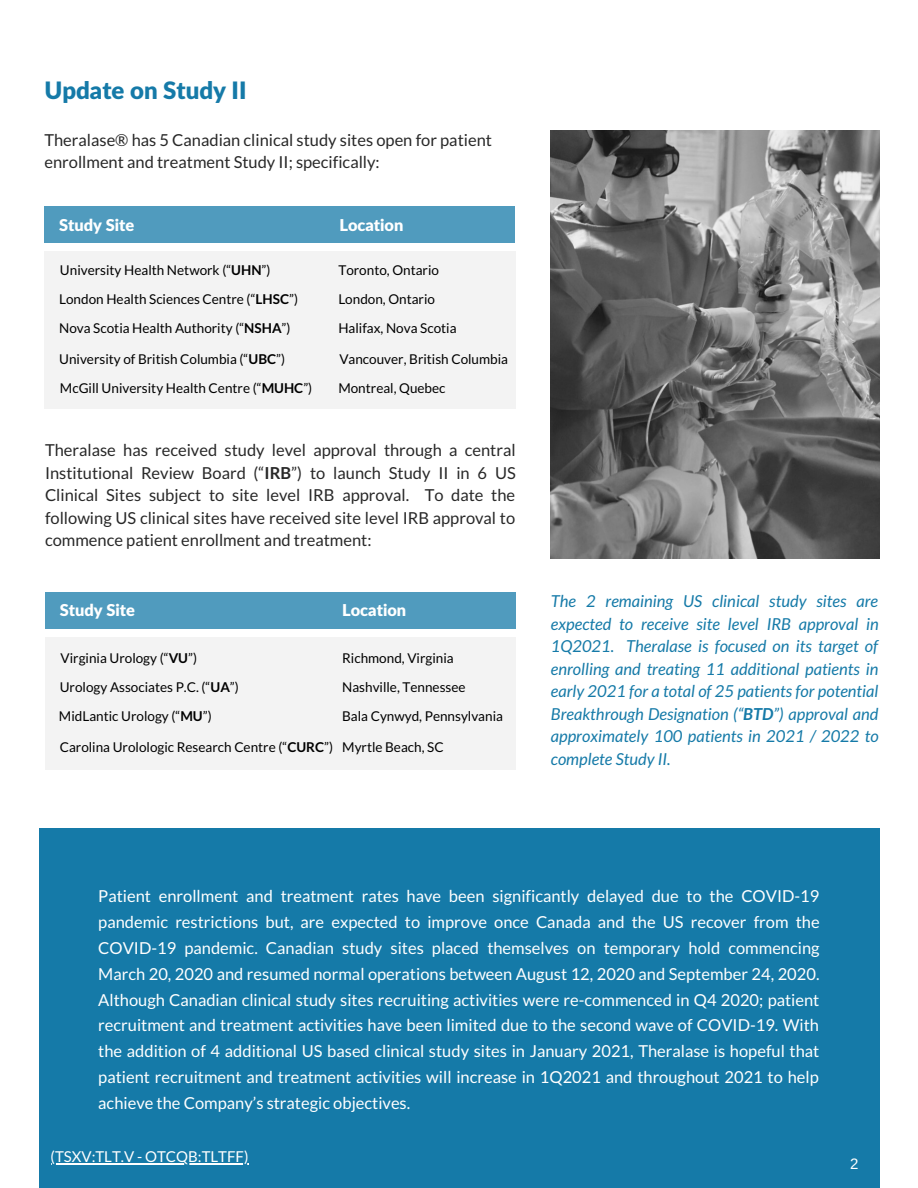
<style>
.page{position:relative;width:918px;height:1188px;background:#fff}
.page>*{position:absolute;margin:0;border:0;box-sizing:border-box;transform-origin:0 0}
.t1{font:900 24px "Lato Latin";color:#157aa8}
.t2{font:16.5px/25.8px "Lato";color:#fff;text-align:justify}
.t3{font:16.5px/22.5px "Lato";color:#282828}
.t4{font:italic 16.5px/22.5px "Lato";color:#157aa8;text-align:justify}
.t5{font:900 16.35px "Lato Latin";color:#fff}
.t6{font:15px "Lato";color:#fff}
.t7{font:15px "Arimo";color:#fff}
.t8{font:13.5px "Lato";color:#000}
.s1{font-weight:700}
</style>
<div class="page">
<div style="left:44px;top:251px;width:472px;height:158px;background:#f3f3f3"></div>
<div style="left:44px;top:206px;width:471px;height:37px;background:#509bbe"></div>
<div style="left:45px;top:637px;width:471px;height:132px;background:#f3f3f3"></div>
<div style="left:45px;top:592px;width:471px;height:36px;background:#509bbe"></div>
<div style="left:39px;top:828px;width:840px;height:360px;background:#157aa8"></div>
<img style="left:551px;top:131px;width:328px;height:427px">
<hr style="left:51px;top:1163px;width:197px;height:1px;background:#fff">
<p class="t1" style="left:44px;top:80px;width:204px">Update on Study II</p>
<p class="t3" style="left:44px;top:128px;width:449px">Theralase® has 5 Canadian clinical study sites open for patient enrollment and treatment Study II; specifically:</p>
<p class="t5" style="left:59px;top:218px;width:77px">Study Site</p>
<p class="t5" style="left:339px;top:218px;width:66px">Location</p>
<p class="t8" style="left:60px;top:261px;width:212px">University Health Network (“<span class="s1">UHN</span>”)</p>
<p class="t8" style="left:59px;top:291px;width:240px">London Health Sciences Centre (“<span class="s1">LHSC</span>”)</p>
<p class="t8" style="left:59px;top:320px;width:233px">Nova Scotia Health Authority (“<span class="s1">NSHA</span>”)</p>
<p class="t8" style="left:59px;top:350px;width:228px">University of British Columbia (“<span class="s1">UBC</span>”)</p>
<p class="t8" style="left:60px;top:380px;width:254px">McGill University Health Centre (“<span class="s1">MUHC</span>”)</p>
<p class="t8" style="left:338px;top:261px;width:102px">Toronto, Ontario</p>
<p class="t8" style="left:338px;top:291px;width:98px">London, Ontario</p>
<p class="t8" style="left:338px;top:320px;width:120px">Halifax, Nova Scotia</p>
<p class="t8" style="left:339px;top:350px;width:170px">Vancouver, British Columbia</p>
<p class="t8" style="left:338px;top:380px;width:109px">Montreal, Quebec</p>
<p class="t3" style="left:45px;top:439px;width:472px;text-align:justify">Theralase has received study level approval through a central Institutional Review Board (“<span class="s1">IRB</span>”) to launch Study II in 6 US Clinical Sites subject to site level IRB approval. To date the following US clinical sites have received site level IRB approval to commence patient enrollment and treatment:</p>
<p class="t5" style="left:60px;top:603px;width:77px">Study Site</p>
<p class="t5" style="left:342px;top:603px;width:66px">Location</p>
<p class="t8" style="left:61px;top:649px;width:138px">Virginia Urology (“<span class="s1">VU</span>”)</p>
<p class="t8" style="left:60px;top:679px;width:181px">Urology Associates P.C. (“<span class="s1">UA</span>”)</p>
<p class="t8" style="left:59px;top:708px;width:154px">MidLantic Urology (“<span class="s1">MU</span>”)</p>
<p class="t8" style="left:60px;top:738px;width:275px">Carolina Urolologic Research Centre (“<span class="s1">CURC</span>”)</p>
<p class="t8" style="left:342px;top:649px;width:113px">Richmond, Virginia</p>
<p class="t8" style="left:342px;top:679px;width:125px">Nashville, Tennessee</p>
<p class="t8" style="left:342px;top:708px;width:162px">Bala Cynwyd, Pennsylvania</p>
<p class="t8" style="left:342px;top:738px;width:103px">Myrtle Beach, SC</p>
<p class="t4" style="left:551px;top:589px;width:330px">The 2 remaining US clinical study sites are expected to receive site level IRB approval in 1Q2021. Theralase is focused on its target of enrolling and treating 11 additional patients in early 2021 for a total of 25 patients for potential Breakthrough Designation (“<span class="s1">BTD</span>”) approval and approximately 100 patients in 2021 / 2022 to complete Study II.</p>
<p class="t2" style="left:98px;top:883px;width:723px">Patient enrollment and treatment rates have been significantly delayed due to the COVID-19 pandemic restrictions but, are expected to improve once Canada and the US recover from the COVID-19 pandemic. Canadian study sites placed themselves on temporary hold commencing March 20, 2020 and resumed normal operations between August 12, 2020 and September 24, 2020.<br>Although Canadian clinical study sites recruiting activities were re-commenced in Q4 2020; patient recruitment and treatment activities have been limited due to the second wave of COVID-19. With the addition of 4 additional US based clinical study sites in January 2021, Theralase is hopeful that patient recruitment and treatment activities will increase in 1Q2021 and throughout 2021 to help achieve the Company’s strategic objectives.</p>
<p class="t6" style="left:51px;top:1147px;width:199px">(TSXV:TLT.V - OTCQB:TLTFF)</p>
<p class="t7" style="left:850px;top:1156px;width:10px">2</p>
</div>
